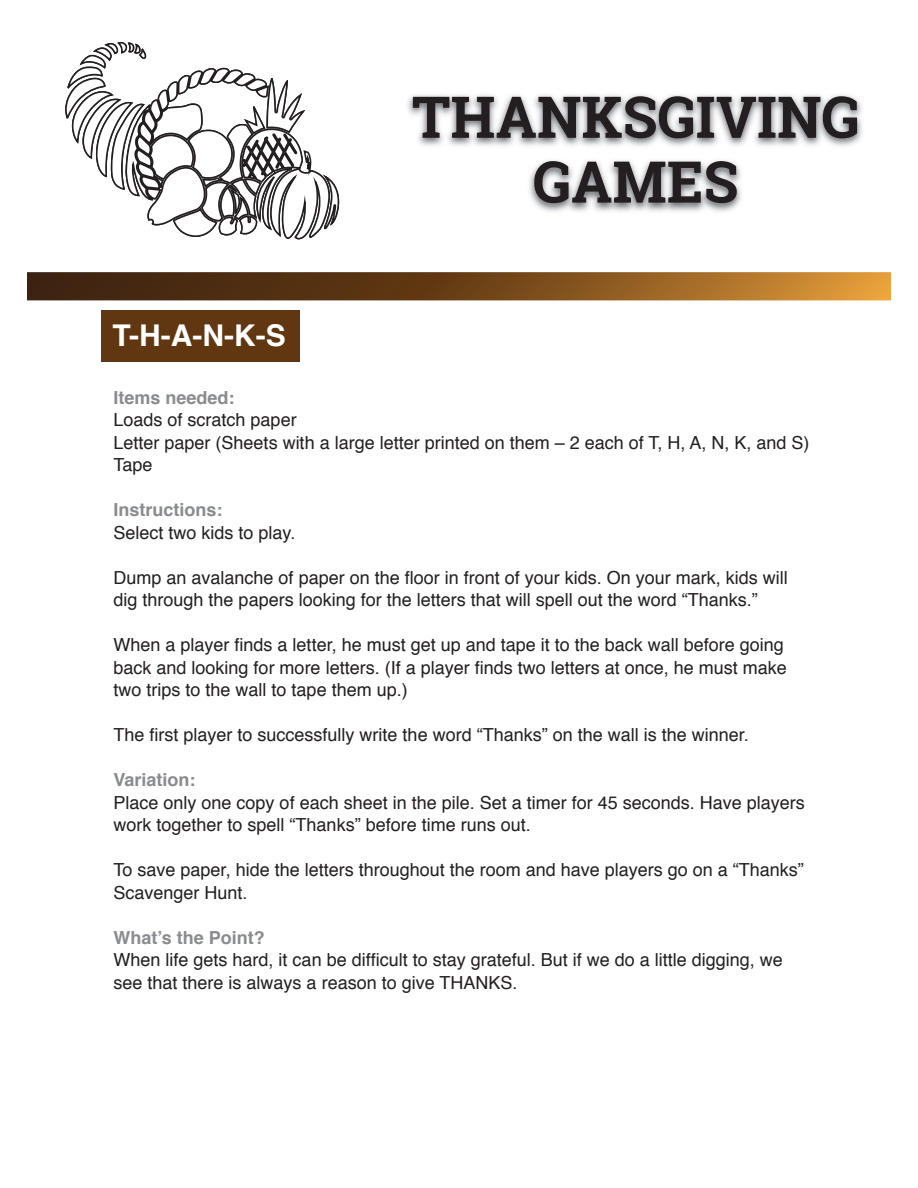
<style>
.page{position:relative;width:918px;height:1188px;background:#fff}
.page>*{position:absolute;margin:0;border:0;box-sizing:border-box;transform-origin:0 0}
.t1{font:700 57.6px/64.8px "Roboto Slab";color:#231f20;text-align:center}
.t2{font:700 30px "Helvetica";color:#fff}
.t3{font:18px/22.5px "Helvetica";color:#231f20}
.t4{font:700 18px "Helvetica";color:#898b8e}
</style>
<div class="page">
<svg style="left:27px;top:272px;width:864px;height:28px;background:#794d1e"></svg>
<img style="left:407px;top:94px;width:455px;height:118px">
<svg style="left:65px;top:42px;width:274px;height:197px"></svg>
<div style="left:101px;top:311px;width:199px;height:51px;background:#603711"></div>
<h2 class="t2" style="left:112px;top:311px;width:175px">T-H-A-N-K-S</h2>
<h1 class="t1" style="left:412px;top:84px;width:449px">THANKSGIVING<br>GAMES</h1>
<p class="t4" style="left:114px;top:383px;width:123px">Items needed:</p>
<p class="t3" style="left:114px;top:409px;width:698px">Loads of scratch paper<br>Letter paper (Sheets with a large letter printed on them – 2 each of T, H, A, N, K, and S)<br>Tape</p>
<p class="t4" style="left:114px;top:495px;width:111px">Instructions:</p>
<p class="t3" style="left:114px;top:522px;width:183px">Select two kids to play.</p>
<p class="t3" style="left:114px;top:567px;width:676px">Dump an avalanche of paper on the floor in front of your kids. On your mark, kids will dig through the papers looking for the letters that will spell out the word “Thanks.”</p>
<p class="t3" style="left:114px;top:634px;width:675px">When a player finds a letter, he must get up and tape it to the back wall before going back and looking for more letters. (If a player finds two letters at once, he must make two trips to the wall to tape them up.)</p>
<p class="t3" style="left:114px;top:724px;width:637px">The first player to successfully write the word “Thanks” on the wall is the winner.</p>
<p class="t4" style="left:114px;top:765px;width:84px">Variation:</p>
<p class="t3" style="left:114px;top:792px;width:693px">Place only one copy of each sheet in the pile. Set a timer for 45 seconds. Have players work together to spell “Thanks” before time runs out.</p>
<p class="t3" style="left:114px;top:859px;width:692px">To save paper, hide the letters throughout the room and have players go on a “Thanks”<br>Scavenger Hunt.</p>
<p class="t4" style="left:114px;top:923px;width:153px">What’s the Point?</p>
<p class="t3" style="left:114px;top:949px;width:671px">When life gets hard, it can be difficult to stay grateful. But if we do a little digging, we see that there is always a reason to give THANKS.</p>
</div>
